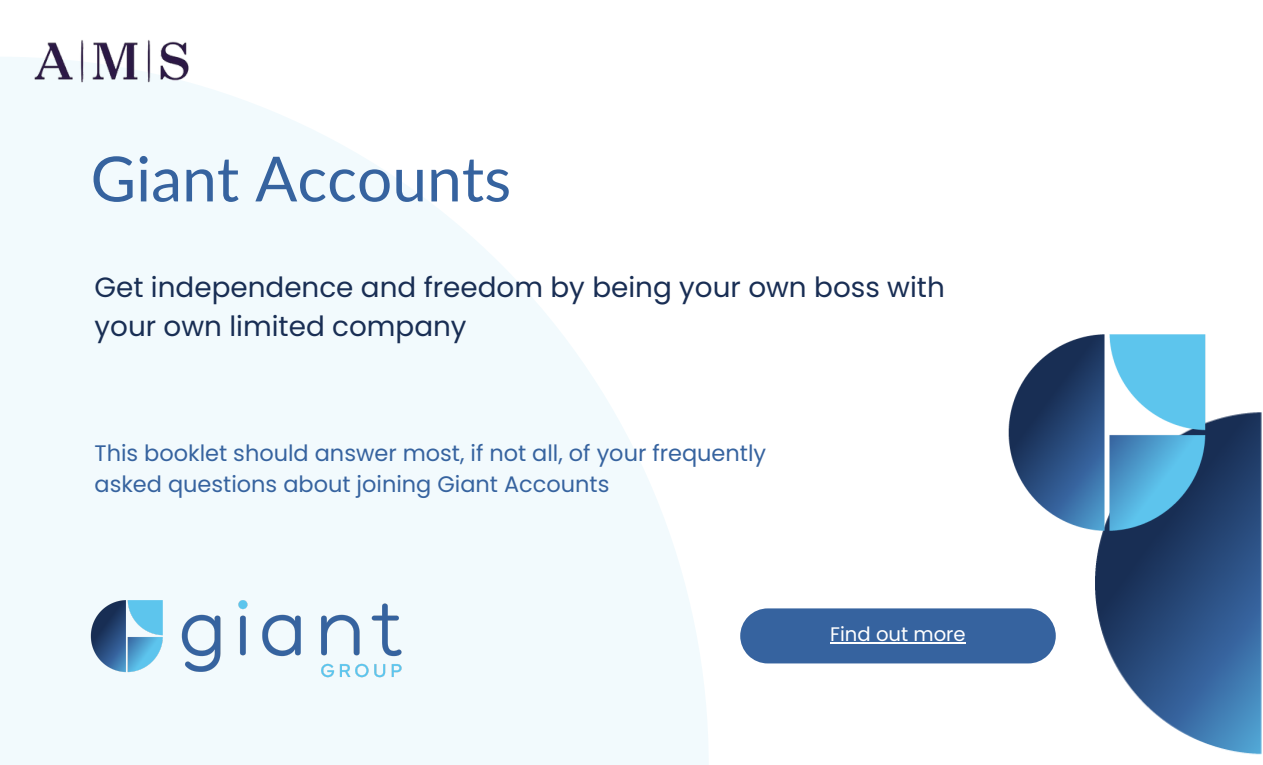
<style>
.page{position:relative;width:1263px;height:765px;background:#fff}
.page>*{position:absolute;margin:0;border:0;box-sizing:border-box;transform-origin:0 0}
.t1{font:62.4px "Lato";color:#36639f}
.t2{font:27.9px/38.4px "Poppins";color:#192e54}
.t3{font:22.5px/31px "Poppins";color:#36639f}
.t4{font:19.65px "Poppins";color:#fff}
</style>
<div class="page">
<svg style="left:0;top:95px;width:708px;height:670px;fill:#f2fafd"></svg>
<img style="left:77px;top:583px;width:329px;height:106px">
<img style="left:1095px;top:412px;width:167px;height:343px">
<img style="left:1008px;top:334px;width:237px;height:239px">
<div style="left:740px;top:608px;width:316px;height:55px;background:#36639f"></div>
<hr style="left:830px;top:642px;width:136px;height:1px;background:#fff">
<img style="left:0;top:40px;width:228px;height:79px">
<p class="t1" style="left:91px;top:140px;width:422px">Giant Accounts</p>
<p class="t2" style="left:95px;top:268px;width:852px">Get independence and freedom by being your own boss with your own limited company</p>
<p class="t3" style="left:95px;top:438px;width:673px">This booklet should answer most, if not all, of your frequently asked questions about joining Giant Accounts</p>
<p class="t4" style="left:830px;top:620px;width:137px">Find out more</p>
</div>
